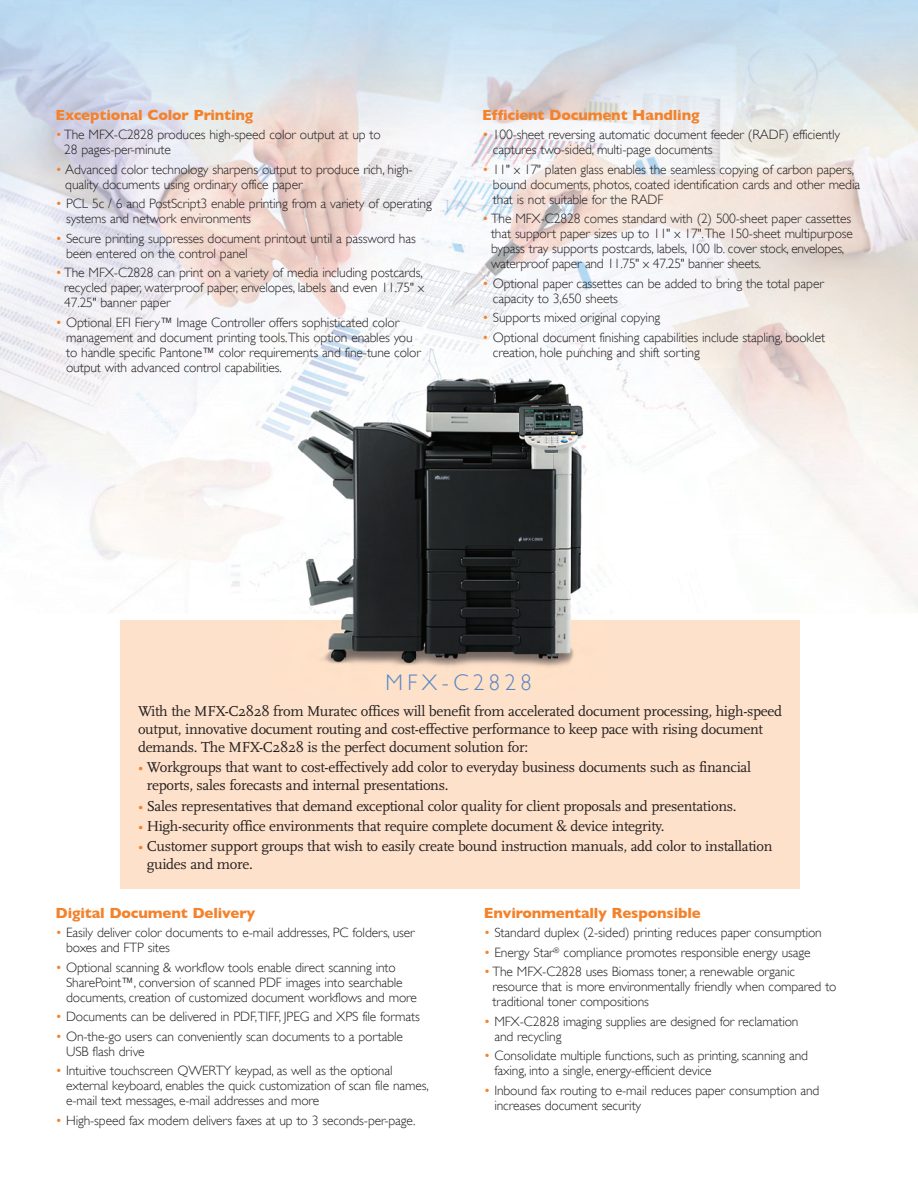
<style>
.page{position:relative;width:918px;height:1188px;background:#fff}
.page>*{position:absolute;margin:0;border:0;box-sizing:border-box;transform-origin:0 0}
.t1{font:300 22.5px "Gill Sans";letter-spacing:.2em;color:#5786c5}
.t2{font:15px/18px "Scala";letter-spacing:-.02em;color:#231f20}
.t3{font:700 15px "Gill Sans";letter-spacing:-.01em;color:#f4822b}
.t4{font:300 13.5px/15px "Gill Sans";letter-spacing:-.01em;color:#231f20}
.s1{color:#f4822b}
</style>
<div class="page">
<img style="left:0;top:0;width:918px;height:613px">
<div style="left:121px;top:620px;width:679px;height:268px;background:#fee1ca"></div>
<img style="left:274px;top:347px;width:332px;height:320px">
<p class="t3" style="left:56px;top:106px;width:199px">Exceptional Color Printing</p>
<p class="t4" style="left:64px;top:127px;width:318px;text-indent:-9px"><span class="s1">•</span> The MFX-C2828 produces high-speed color output at up to<br>28 pages-per-minute</p>
<p class="t4" style="left:65px;top:162px;width:349px;text-indent:-10px"><span class="s1">•</span> Advanced color technology sharpens output to produce rich, high&shy;quality documents using ordinary office paper</p>
<p class="t4" style="left:66px;top:196px;width:367px;text-indent:-11px"><span class="s1">•</span> PCL 5c / 6 and PostScript3 enable printing from a variety of operating systems and network environments</p>
<p class="t4" style="left:66px;top:231px;width:351px;text-indent:-11px"><span class="s1">•</span> Secure printing suppresses document printout until a password has been entered on the control panel</p>
<p class="t4" style="left:64px;top:265px;width:362px;text-align:justify;text-indent:-9px"><span class="s1">•</span> The MFX-C2828 can print on a variety of media including postcards, recycled paper, waterproof paper, envelopes, labels and even 11.75" x 47.25" banner paper</p>
<p class="t4" style="left:66px;top:315px;width:356px;text-indent:-11px"><span class="s1">•</span> Optional EFI Fiery™ Image Controller offers sophisticated color management and document printing tools. This option enables you to handle specific Pantone™ color requirements and fine-tune color output with advanced control capabilities.</p>
<p class="t3" style="left:482px;top:106px;width:219px">Efficient Document Handling</p>
<p class="t4" style="left:493px;top:127px;width:349px;text-indent:-11px"><span class="s1">•</span> 100-sheet reversing automatic document feeder (RADF) efficiently captures two-sided, multi-page documents</p>
<p class="t4" style="left:493px;top:162px;width:369px;text-indent:-11px"><span class="s1">•</span> 11" x 17" platen glass enables the seamless copying of carbon papers, bound documents, photos, coated identification cards and other media that is not suitable for the RADF</p>
<p class="t4" style="left:491px;top:211px;width:363px;text-indent:-9px"><span class="s1">•</span> The MFX-C2828 comes standard with (2) 500-sheet paper cassettes that support paper sizes up to 11" x 17". The 150-sheet multipurpose bypass tray supports postcards, labels, 100 lb. cover stock, envelopes, waterproof paper and 11.75" x 47.25" banner sheets.</p>
<p class="t4" style="left:493px;top:276px;width:332px;text-indent:-11px"><span class="s1">•</span> Optional paper cassettes can be added to bring the total paper capacity to 3,650 sheets</p>
<p class="t4" style="left:482px;top:310px;width:179px"><span class="s1">•</span> Supports mixed original copying</p>
<p class="t4" style="left:493px;top:330px;width:334px;text-indent:-11px"><span class="s1">•</span> Optional document finishing capabilities include stapling, booklet creation, hole punching and shift sorting</p>
<h1 class="t1" style="left:386px;top:669px;width:148px">MFX-C2828</h1>
<p class="t2" style="left:138px;top:702px;width:646px">With the MFX-C2828 from Muratec offices will benefit from accelerated document processing, high-speed output, innovative document routing and cost-effective performance to keep pace with rising document demands. The MFX-C2828 is the perfect document solution for:</p>
<p class="t2" style="left:147px;top:759px;width:606px;text-indent:-9px"><span class="s1">•</span> Workgroups that want to cost-effectively add color to everyday business documents such as financial reports, sales forecasts and internal presentations.</p>
<p class="t2" style="left:138px;top:797px;width:600px"><span class="s1">•</span> Sales representatives that demand exceptional color quality for client proposals and presentations.</p>
<p class="t2" style="left:138px;top:817px;width:528px"><span class="s1">•</span> High-security office environments that require complete document &amp; device integrity.</p>
<p class="t2" style="left:147px;top:838px;width:627px;text-indent:-9px"><span class="s1">•</span> Customer support groups that wish to easily create bound instruction manuals, add color to installation guides and more.</p>
<p class="t3" style="left:56px;top:904px;width:201px">Digital Document Delivery</p>
<p class="t4" style="left:66px;top:925px;width:350px;text-indent:-11px"><span class="s1">•</span> Easily deliver color documents to e-mail addresses, PC folders, user boxes and FTP sites</p>
<p class="t4" style="left:66px;top:960px;width:352px;text-indent:-11px"><span class="s1">•</span> Optional scanning &amp; workflow tools enable direct scanning into<br>SharePoint™, conversion of scanned PDF images into searchable documents, creation of customized document workflows and more</p>
<p class="t4" style="left:56px;top:1009px;width:366px"><span class="s1">•</span> Documents can be delivered in PDF, TIFF, JPEG and XPS file formats</p>
<p class="t4" style="left:66px;top:1029px;width:338px;text-indent:-11px"><span class="s1">•</span> On-the-go users can conveniently scan documents to a portable<br>USB flash drive</p>
<p class="t4" style="left:66px;top:1063px;width:364px;text-indent:-11px"><span class="s1">•</span> Intuitive touchscreen QWERTY keypad, as well as the optional external keyboard, enables the quick customization of scan file names, e-mail text messages, e-mail addresses and more</p>
<p class="t4" style="left:56px;top:1113px;width:362px"><span class="s1">•</span> High-speed fax modem delivers faxes at up to 3 seconds-per-page.</p>
<p class="t3" style="left:484px;top:904px;width:218px">Environmentally Responsible</p>
<p class="t4" style="left:484px;top:925px;width:340px"><span class="s1">•</span> Standard duplex (2-sided) printing reduces paper consumption</p>
<p class="t4" style="left:484px;top:945px;width:328px"><span class="s1">•</span> Energy Star<sup>®</sup> compliance promotes responsible energy usage</p>
<p class="t4" style="left:493px;top:964px;width:346px;text-indent:-9px"><span class="s1">•</span> The MFX-C2828 uses Biomass toner, a renewable organic resource that is more environmentally friendly when compared to traditional toner compositions</p>
<p class="t4" style="left:494px;top:1014px;width:306px;text-indent:-11px"><span class="s1">•</span> MFX-C2828 imaging supplies are designed for reclamation and recycling</p>
<p class="t4" style="left:494px;top:1048px;width:315px;text-indent:-11px"><span class="s1">•</span> Consolidate multiple functions, such as printing, scanning and faxing, into a single, energy-efficient device</p>
<p class="t4" style="left:494px;top:1083px;width:327px;text-indent:-11px"><span class="s1">•</span> Inbound fax routing to e-mail reduces paper consumption and increases document security</p>
</div>
